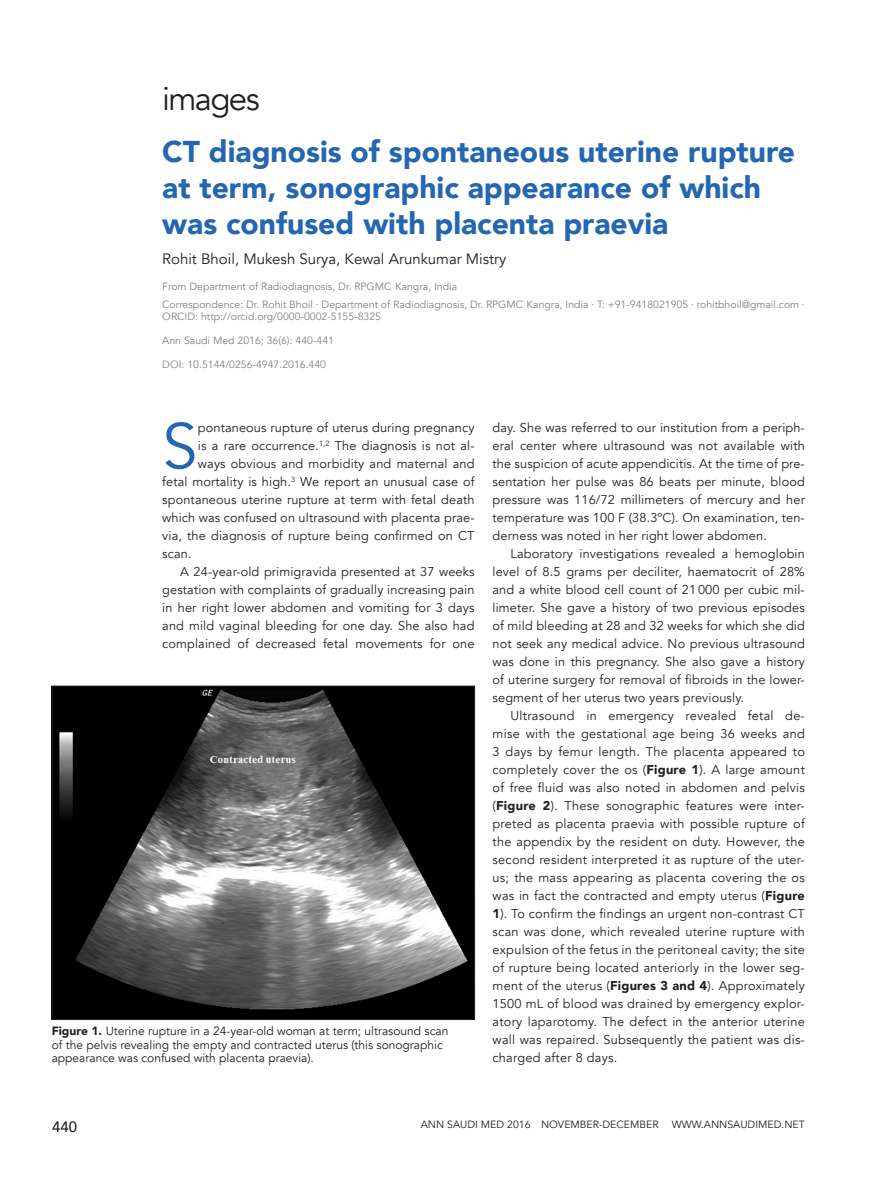
<style>
.page{position:relative;width:893px;height:1191px;background:#fff}
.page>*{position:absolute;margin:0;border:0;box-sizing:border-box;transform-origin:0 0}
.body_drop_cap{font:63.6px "Avenir";color:#2466b2}
.t1{font:33px "Avenir";letter-spacing:-.05em;color:#231f20}
.main_title__reina{font:900 30px/36px "Avenir";color:#2466b2}
.body_after_sub{font:15px "Avenir";color:#231f20}
.page_number_left{font:500 15px "Avenir";color:#231f20}
.body{font:12.75px/18px "Avenir";letter-spacing:.01em;color:#231f20;text-align:justify}
.body_drop_cap-2{font:12.75px "Avenir";letter-spacing:.01em;color:#231f20}
.t2{font:12px/13.5px "Avenir";color:#231f20}
.body_after_sub-2{font:10.5px/12px "Avenir";color:#808285}
.t3{font:10.5px "Avenir";color:#231f20}
.s1{font-weight:900}
</style>
<div class="page">
<img style="left:54px;top:687px;width:419px;height:331px">
<div style="left:52px;top:685px;width:423px;height:335px;border:1px solid #231f20"></div>
<h2 class="t1" style="left:162px;top:78px;width:99px">images</h2>
<p class="main_title__reina" style="left:162px;top:133px;width:634px">CT diagnosis of spontaneous uterine rupture at term, sonographic appearance of which was confused with placenta praevia</p>
<p class="body_after_sub" style="left:162px;top:250px;width:346px">Rohit Bhoil, Mukesh Surya, Kewal Arunkumar Mistry</p>
<p class="body_after_sub-2" style="left:162px;top:280px;width:296px">From Department of Radiodiagnosis, Dr. RPGMC Kangra, India</p>
<p class="body_after_sub-2" style="left:162px;top:298px;width:644px">Correspondence: Dr. Rohit Bhoil · Department of Radiodiagnosis, Dr. RPGMC Kangra, India · T: +91-9418021905 · rohitbhoil@gmail.com ·<br>ORCID: http://orcid.org/0000-0002-5155-8325</p>
<p class="body_after_sub-2" style="left:162px;top:334px;width:173px">Ann Saudi Med 2016; 36(6): 440-441</p>
<p class="body_after_sub-2" style="left:162px;top:358px;width:165px">DOI: 10.5144/0256-4947.2016.440</p>
<p class="body_drop_cap" style="left:162px;top:408px;width:37px">S</p>
<p class="body_drop_cap-2" style="left:198px;top:420px;width:278px">pontaneous rupture of uterus during pregnancy</p>
<p class="body_drop_cap-2" style="left:198px;top:438px;width:278px">is a rare occurrence.<sup>1,2</sup> The diagnosis is not al-</p>
<p class="body_drop_cap-2" style="left:198px;top:456px;width:278px">ways obvious and morbidity and maternal and</p>
<p class="body_drop_cap-2" style="left:162px;top:474px;width:314px">fetal mortality is high.<sup>3</sup> We report an unusual case of</p>
<p class="body_drop_cap-2" style="left:162px;top:492px;width:314px">spontaneous uterine rupture at term with fetal death</p>
<p class="body_drop_cap-2" style="left:162px;top:510px;width:314px">which was confused on ultrasound with placenta prae-</p>
<p class="body_drop_cap-2" style="left:162px;top:528px;width:314px">via, the diagnosis of rupture being confirmed on CT</p>
<p class="body_drop_cap-2" style="left:162px;top:546px;width:31px">scan.</p>
<p class="body" style="left:162px;top:563px;width:314px;text-indent:18px">A 24-year-old primigravida presented at 37 weeks gestation with complaints of gradually increasing pain in her right lower abdomen and vomiting for 3 days and mild vaginal bleeding for one day. She also had complained of decreased fetal movements for one</p>
<p class="t2" style="left:52px;top:1024px;width:398px"><span class="s1">Figure 1.</span> Uterine rupture in a 24-year-old woman at term; ultrasound scan of the pelvis revealing the empty and contracted uterus (this sonographic appearance was confused with placenta praevia).</p>
<p class="body" style="left:493px;top:419px;width:314px">day. She was referred to our institution from a periph&shy;eral center where ultrasound was not available with the suspicion of acute appendicitis. At the time of pre&shy;sentation her pulse was 86 beats per minute, blood pressure was 116/72 millimeters of mercury and her temperature was 100 F (38.3ºC). On examination, ten&shy;derness was noted in her right lower abdomen.</p>
<p class="body" style="left:493px;top:545px;width:314px;text-indent:18px">Laboratory investigations revealed a hemoglobin level of 8.5 grams per deciliter, haematocrit of 28% and a white blood cell count of 21 000 per cubic mil&shy;limeter. She gave a history of two previous episodes of mild bleeding at 28 and 32 weeks for which she did not seek any medical advice. No previous ultrasound was done in this pregnancy. She also gave a history of uterine surgery for removal of fibroids in the lower&shy;segment of her uterus two years previously.</p>
<p class="body" style="left:493px;top:707px;width:314px;text-indent:18px">Ultrasound in emergency revealed fetal de&shy;mise with the gestational age being 36 weeks and 3 days by femur length. The placenta appeared to completely cover the os (<span class="s1">Figure 1</span>). A large amount of free fluid was also noted in abdomen and pelvis (<span class="s1">Figure 2</span>). These sonographic features were inter&shy;preted as placenta praevia with possible rupture of the appendix by the resident on duty. However, the second resident interpreted it as rupture of the uter&shy;us; the mass appearing as placenta covering the os was in fact the contracted and empty uterus (<span class="s1">Figure 1</span>). To confirm the findings an urgent non-contrast CT scan was done, which revealed uterine rupture with expulsion of the fetus in the peritoneal cavity; the site of rupture being located anteriorly in the lower seg&shy;ment of the uterus (<span class="s1">Figures 3 and 4</span>). Approximately 1500 mL of blood was drained by emergency explor&shy;atory laparotomy. The defect in the anterior uterine wall was repaired. Subsequently the patient was dis&shy;charged after 8 days.</p>
<p class="page_number_left" style="left:52px;top:1113px;width:27px">440</p>
<p class="t3" style="left:421px;top:1118px;width:239px">ANN SAUDI MED 2016 NOVEMBER-DECEMBER</p>
<p class="t3" style="left:672px;top:1118px;width:134px">WWW.ANNSAUDIMED.NET</p>
</div>
